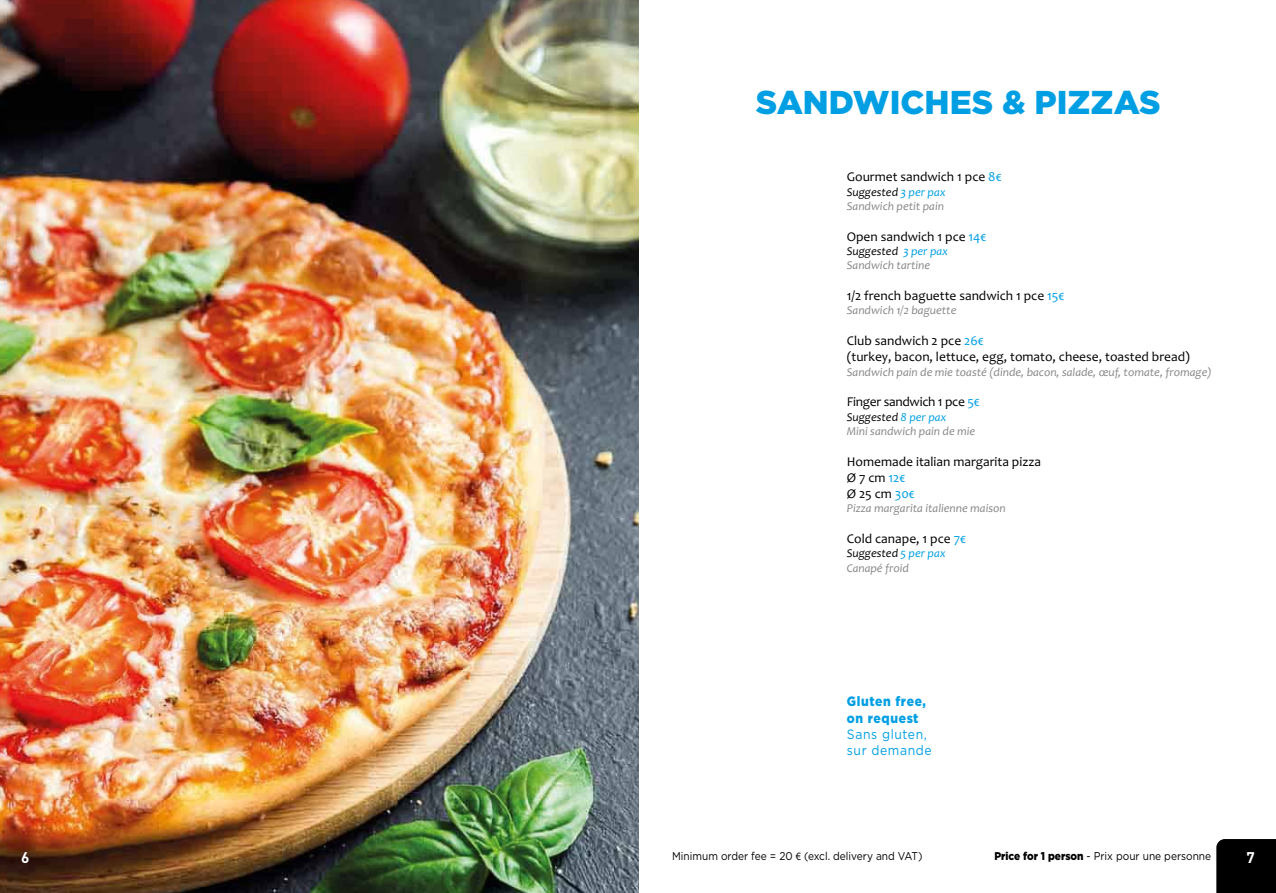
<style>
.page{position:relative;width:1276px;height:893px;background:#fff}
.page>*{position:absolute;margin:0;border:0;box-sizing:border-box;transform-origin:0 0}
.t1{font:900 33px "Gotham";color:#009fe3}
.t2{font:700 15.3px "DIN";color:#fff}
.t3{font:13.5px/16.2px "Candara";color:#000}
.t4{font:13.5px/16.2px "Gotham";letter-spacing:.05em;color:#009fe3;scale:.9 1}
.t5{font:900 13.5px/16.2px "Gotham";letter-spacing:.05em;color:#009fe3;scale:.9 1}
.t6{font:13.5px "Candara";letter-spacing:-.02em;color:#000}
.t7{font:italic 12px/14.4px "Candara";color:#878787}
.t8{font:11.25px "Gotham";color:#000;scale:.9 1}
.s1{color:#009fe3}
.s2{color:#000}
.s3{font-family:"Adobe Arabic"}
.s4{font-weight:900}
</style>
<div class="page">
<img style="left:0;top:0;width:639px;height:893px">
<div style="left:1216px;top:839px;width:60px;height:54px;background:#000"></div>
<h1 class="t1" style="left:755px;top:83px;width:406px">SANDWICHES &amp; PIZZAS</h1>
<p class="t3" style="left:847px;top:169px;width:156px">Gourmet sandwich 1 pce <span class="s1">8€</span></p>
<p class="t7" style="left:847px;top:184px;width:100px"><span class="s2">Suggested</span> <span class="s1">3 per pax<br></span>Sandwich petit pain</p>
<p class="t3" style="left:847px;top:228px;width:141px">Open sandwich 1 pce <span class="s1">14€</span></p>
<p class="t7" style="left:847px;top:244px;width:103px"><span class="s2">Suggested</span> <span class="s1">3 per pax<br></span>Sandwich tartine</p>
<p class="t3" style="left:847px;top:287px;width:219px">1/2 french baguette sandwich 1 pce <span class="s1">15€</span></p>
<p class="t7" style="left:847px;top:303px;width:111px">Sandwich 1/2 baguette</p>
<p class="t3" style="left:847px;top:332px;width:345px">Club sandwich 2 pce <span class="s1">26€<br></span>(turkey, bacon, lettuce, egg, tomato, cheese, toasted bread)</p>
<p class="t7" style="left:847px;top:364px;width:366px">Sandwich pain de mie toasté (dinde, bacon, salade, œuf, tomate, fromage)</p>
<p class="t6" style="left:847px;top:394px;width:134px">Finger sandwich 1 pce <span class="s1">5€</span></p>
<p class="t7" style="left:847px;top:409px;width:130px"><span class="s2">Suggested</span> <span class="s1">8 per pax<br></span>Mini sandwich pain de mie</p>
<p class="t3" style="left:847px;top:453px;width:196px">Homemade italian margarita pizza<br>Ø 7 cm <span class="s1">12€<br></span>Ø 25 cm <span class="s1">30€</span></p>
<p class="t7" style="left:847px;top:501px;width:160px">Pizza margarita italienne maison</p>
<p class="t3" style="left:847px;top:530px;width:121px">Cold canape, 1 pce <span class="s1">7€</span></p>
<p class="t7" style="left:847px;top:546px;width:100px"><span class="s2">Suggested</span> <span class="s1">5 per pax<br></span>Canapé froid</p>
<p class="t5" style="left:847px;top:693px;width:89px">Gluten free, on request</p>
<p class="t4" style="left:847px;top:726px;width:96px">Sans gluten, sur demande</p>
<p class="t8" style="left:672px;top:849px;width:280px">Minimum order fee = 20 <span class="s3">€</span> (excl. delivery and VAT)</p>
<p class="t8" style="left:994px;top:849px;width:242px"><span class="s4">Price for 1 person</span> - Prix pour une personne</p>
<p class="t2" style="left:21px;top:848px;width:10px">6</p>
<p class="t2" style="left:1246px;top:848px;width:10px">7</p>
</div>
